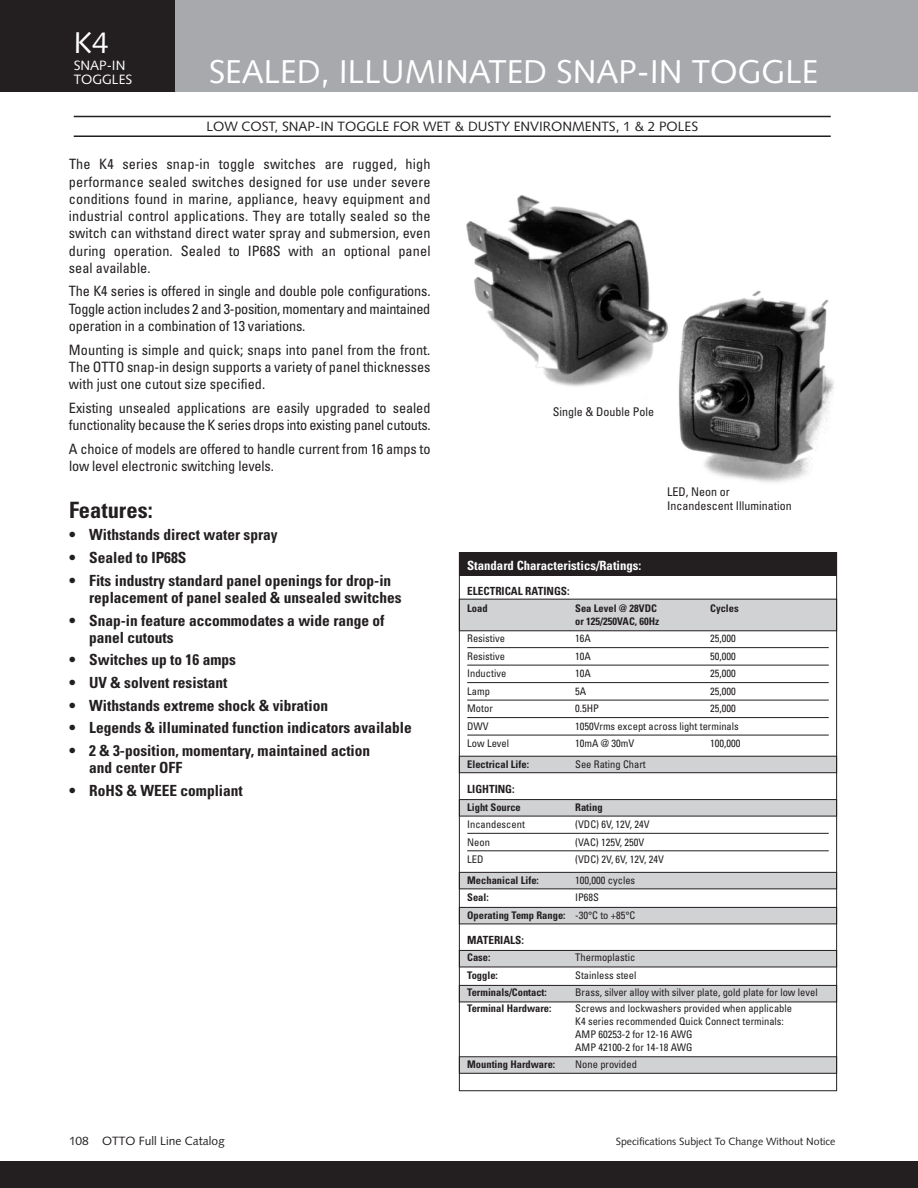
<style>
.page{position:relative;width:918px;height:1188px;background:#fff}
.page>*{position:absolute;margin:0;border:0;box-sizing:border-box;transform-origin:0 0}
.t1{font:33px "Syntax";color:#fff}
.t2{font:30px "Syntax";color:#fff}
.t3{font:700 condensed 22.5px "Univers";color:#231f20}
.t4{font:700 condensed 15.3px/17.2px "Univers";color:#231f20}
.t5{font:condensed 14.25px/17.2px "Univers";letter-spacing:-.01em;color:#231f20;text-align:justify}
.t6{font:13.5px "Syntax";color:#231f20}
.t7{font:13.5px/13.5px "Syntax";color:#fff}
.t8{font:700 condensed 12.75px "Univers";color:#fff}
.t9{font:condensed 12px/13.5px "Univers";color:#231f20}
.t10{font:12px "Syntax";color:#231f20}
.t11{font:700 condensed 11.25px "Univers";color:#231f20}
.t12{font:condensed 10.5px/12.8px "Univers";color:#231f20}
.t13{font:700 condensed 10.5px/17.5px "Univers";color:#231f20}
.t14{font:10.5px "Syntax";color:#231f20}
.s1{font-weight:400}
</style>
<div class="page">
<div style="left:0;top:0;width:918px;height:92px;background:#a8a9ad"></div>
<div style="left:0;top:0;width:176px;height:92px;background:#231f20"></div>
<div style="left:0;top:1161px;width:918px;height:27px;background:#231f20"></div>
<hr style="left:74px;top:116px;width:757px;height:1px;background:#231f20">
<hr style="left:74px;top:135px;width:757px;height:2px;background:#231f20">
<img style="left:466px;top:195px;width:369px;height:288px">
<div style="left:459px;top:599px;width:378px;height:32px;background:#d1d2d4"></div>
<div style="left:459px;top:599px;width:378px;height:32px;border:1px solid #231f20"></div>
<div style="left:459px;top:756px;width:378px;height:17px;background:#d1d2d4"></div>
<div style="left:459px;top:756px;width:378px;height:17px;border:1px solid #231f20"></div>
<div style="left:459px;top:800px;width:378px;height:16px;background:#d1d2d4"></div>
<div style="left:459px;top:799px;width:378px;height:17px;border:1px solid #231f20"></div>
<div style="left:459px;top:872px;width:378px;height:17px;background:#d1d2d4"></div>
<div style="left:459px;top:872px;width:378px;height:17px;border:1px solid #231f20"></div>
<div style="left:459px;top:907px;width:378px;height:17px;background:#d1d2d4"></div>
<div style="left:459px;top:907px;width:378px;height:17px;border:1px solid #231f20"></div>
<div style="left:459px;top:950px;width:378px;height:17px;background:#d1d2d4"></div>
<div style="left:459px;top:950px;width:378px;height:17px;border:1px solid #231f20"></div>
<div style="left:459px;top:985px;width:378px;height:17px;background:#d1d2d4"></div>
<div style="left:459px;top:985px;width:378px;height:17px;border:1px solid #231f20"></div>
<div style="left:459px;top:1057px;width:378px;height:16px;background:#d1d2d4"></div>
<div style="left:459px;top:1056px;width:378px;height:18px;border:1px solid #231f20"></div>
<div style="left:459px;top:553px;width:378px;height:23px;background:#231f20"></div>
<hr style="left:467px;top:647px;width:362px;height:1px;background:#231f20">
<hr style="left:467px;top:665px;width:362px;height:1px;background:#231f20">
<hr style="left:467px;top:682px;width:362px;height:1px;background:#231f20">
<hr style="left:467px;top:700px;width:362px;height:1px;background:#231f20">
<hr style="left:467px;top:717px;width:362px;height:1px;background:#231f20">
<hr style="left:467px;top:735px;width:362px;height:1px;background:#231f20">
<hr style="left:467px;top:833px;width:362px;height:1px;background:#231f20">
<hr style="left:467px;top:850px;width:362px;height:1px;background:#231f20">
<p class="t2" style="left:74px;top:30px;width:36px">K4</p>
<p class="t7" style="left:74px;top:60px;width:60px">SNAP-IN<br>TOGGLES</p>
<p class="t1" style="left:209px;top:59px;width:611px">SEALED, ILLUMINATED SNAP-IN TOGGLE</p>
<p class="t6" style="left:206px;top:121px;width:493px">LOW COST, SNAP-IN TOGGLE FOR WET &amp; DUSTY ENVIRONMENTS, 1 &amp; 2 POLES</p>
<p class="t5" style="left:69px;top:157px;width:363px">The K4 series snap-in toggle switches are rugged, high performance sealed switches designed for use under severe conditions found in marine, appliance, heavy equipment and industrial control applications. They are totally sealed so the switch can withstand direct water spray and submersion, even during operation. Sealed to IP68S with an optional panel seal available.</p>
<p class="t5" style="left:69px;top:284px;width:363px">The K4 series is offered in single and double pole configurations.<br>Toggle action includes 2 and 3-position, momentary and maintained operation in a combination of 13 variations.</p>
<p class="t5" style="left:69px;top:342px;width:363px">Mounting is simple and quick; snaps into panel from the front.<br>The OTTO snap-in design supports a variety of panel thicknesses with just one cutout size specified.</p>
<p class="t5" style="left:69px;top:400px;width:363px">Existing unsealed applications are easily upgraded to sealed functionality because the K series drops into existing panel cutouts.</p>
<p class="t5" style="left:69px;top:441px;width:363px">A choice of models are offered to handle current from 16 amps to low level electronic switching levels.</p>
<p class="t3" style="left:69px;top:501px;width:85px">Features:</p>
<p class="t4" style="left:69px;top:528px;width:210px">• Withstands direct water spray</p>
<p class="t4" style="left:69px;top:550px;width:119px">• Sealed to IP68S</p>
<p class="t4" style="left:89px;top:573px;width:314px;text-indent:-20px">• Fits industry standard panel openings for drop-in replacement of panel sealed &amp; unsealed switches</p>
<p class="t4" style="left:89px;top:613px;width:297px;text-indent:-20px">• Snap-in feature accommodates a wide range of panel cutouts</p>
<p class="t4" style="left:69px;top:653px;width:169px">• Switches up to 16 amps</p>
<p class="t4" style="left:69px;top:675px;width:160px">• UV &amp; solvent resistant</p>
<p class="t4" style="left:69px;top:698px;width:261px">• Withstands extreme shock &amp; vibration</p>
<p class="t4" style="left:69px;top:721px;width:344px">• Legends &amp; illuminated function indicators available</p>
<p class="t4" style="left:89px;top:743px;width:283px;text-indent:-20px">• 2 &amp; 3-position, momentary, maintained action and center OFF</p>
<p class="t4" style="left:69px;top:783px;width:175px">• RoHS &amp; WEEE compliant</p>
<p class="t9" style="left:553px;top:406px;width:103px">Single &amp; Double Pole</p>
<p class="t9" style="left:667px;top:486px;width:126px">LED, Neon or<br>Incandescent Illumination</p>
<p class="t8" style="left:467px;top:560px;width:176px">Standard Characteristics/Ratings:</p>
<p class="t11" style="left:467px;top:587px;width:104px">ELECTRICAL RATINGS:</p>
<p class="t13" style="left:467px;top:601px;width:22px">Load</p>
<p class="t13" style="left:575px;top:601px;width:83px">Sea Level @ 28VDC</p>
<p class="t13" style="left:710px;top:601px;width:30px">Cycles</p>
<p class="t13" style="left:575px;top:613px;width:86px">or 125/250VAC, 60Hz</p>
<p class="t12" style="left:467px;top:633px;width:39px">Resistive</p>
<p class="t12" style="left:575px;top:633px;width:17px">16A</p>
<p class="t12" style="left:710px;top:633px;width:27px">25,000</p>
<p class="t12" style="left:467px;top:651px;width:39px">Resistive</p>
<p class="t12" style="left:575px;top:651px;width:17px">10A</p>
<p class="t12" style="left:710px;top:651px;width:27px">50,000</p>
<p class="t12" style="left:467px;top:668px;width:41px">Inductive</p>
<p class="t12" style="left:575px;top:668px;width:17px">10A</p>
<p class="t12" style="left:710px;top:668px;width:27px">25,000</p>
<p class="t12" style="left:467px;top:686px;width:24px">Lamp</p>
<p class="t12" style="left:575px;top:686px;width:13px">5A</p>
<p class="t12" style="left:710px;top:686px;width:27px">25,000</p>
<p class="t12" style="left:467px;top:703px;width:27px">Motor</p>
<p class="t12" style="left:575px;top:703px;width:25px">0.5HP</p>
<p class="t12" style="left:710px;top:703px;width:27px">25,000</p>
<p class="t12" style="left:467px;top:721px;width:23px">DWV</p>
<p class="t12" style="left:575px;top:721px;width:165px">1050Vrms except across light terminals</p>
<p class="t12" style="left:467px;top:738px;width:43px">Low Level</p>
<p class="t12" style="left:575px;top:738px;width:60px">10mA @ 30mV</p>
<p class="t12" style="left:710px;top:738px;width:32px">100,000</p>
<p class="t13" style="left:467px;top:756px;width:63px">Electrical Life:</p>
<p class="t12" style="left:575px;top:759px;width:72px">See Rating Chart</p>
<p class="t11" style="left:467px;top:785px;width:49px">LIGHTING:</p>
<p class="t13" style="left:467px;top:799px;width:55px">Light Source</p>
<p class="t13" style="left:575px;top:799px;width:29px">Rating</p>
<p class="t12" style="left:467px;top:819px;width:59px">Incandescent</p>
<p class="t12" style="left:575px;top:819px;width:76px">(VDC) 6V, 12V, 24V</p>
<p class="t12" style="left:467px;top:836px;width:24px">Neon</p>
<p class="t12" style="left:575px;top:836px;width:71px">(VAC) 125V, 250V</p>
<p class="t12" style="left:467px;top:854px;width:18px">LED</p>
<p class="t12" style="left:575px;top:854px;width:90px">(VDC) 2V, 6V, 12V, 24V</p>
<p class="t13" style="left:467px;top:872px;width:73px">Mechanical Life:</p>
<p class="t12" style="left:575px;top:875px;width:62px">100,000 cycles</p>
<p class="t13" style="left:467px;top:890px;width:23px">Seal:</p>
<p class="t13" style="left:467px;top:890px;width:170px;text-indent:108px"><span class="s1">IP68S<br></span>Operating Temp Range: <span class="s1">-30°C to +85°C</span></p>
<p class="t11" style="left:467px;top:936px;width:58px">MATERIALS:</p>
<p class="t13" style="left:467px;top:950px;width:25px">Case:</p>
<p class="t12" style="left:575px;top:952px;width:62px">Thermoplastic</p>
<p class="t13" style="left:467px;top:967px;width:32px">Toggle:</p>
<p class="t12" style="left:575px;top:970px;width:63px">Stainless steel</p>
<p class="t13" style="left:467px;top:985px;width:81px">Terminals/Contact:</p>
<p class="t12" style="left:575px;top:987px;width:244px">Brass, silver alloy with silver plate, gold plate for low level</p>
<p class="t13" style="left:467px;top:1001px;width:86px">Terminal Hardware:</p>
<p class="t12" style="left:575px;top:1003px;width:218px">Screws and lockwashers provided when applicable K4 series recommended Quick Connect terminals:<br>AMP 60253-2 for 12-16 AWG<br>AMP 42100-2 for 14-18 AWG</p>
<p class="t13" style="left:467px;top:1056px;width:90px">Mounting Hardware:</p>
<p class="t12" style="left:575px;top:1059px;width:63px">None provided</p>
<p class="t10" style="left:69px;top:1136px;width:157px">108 OTTO Full Line Catalog</p>
<p class="t14" style="left:616px;top:1137px;width:221px">Specifications Subject To Change Without Notice</p>
</div>
